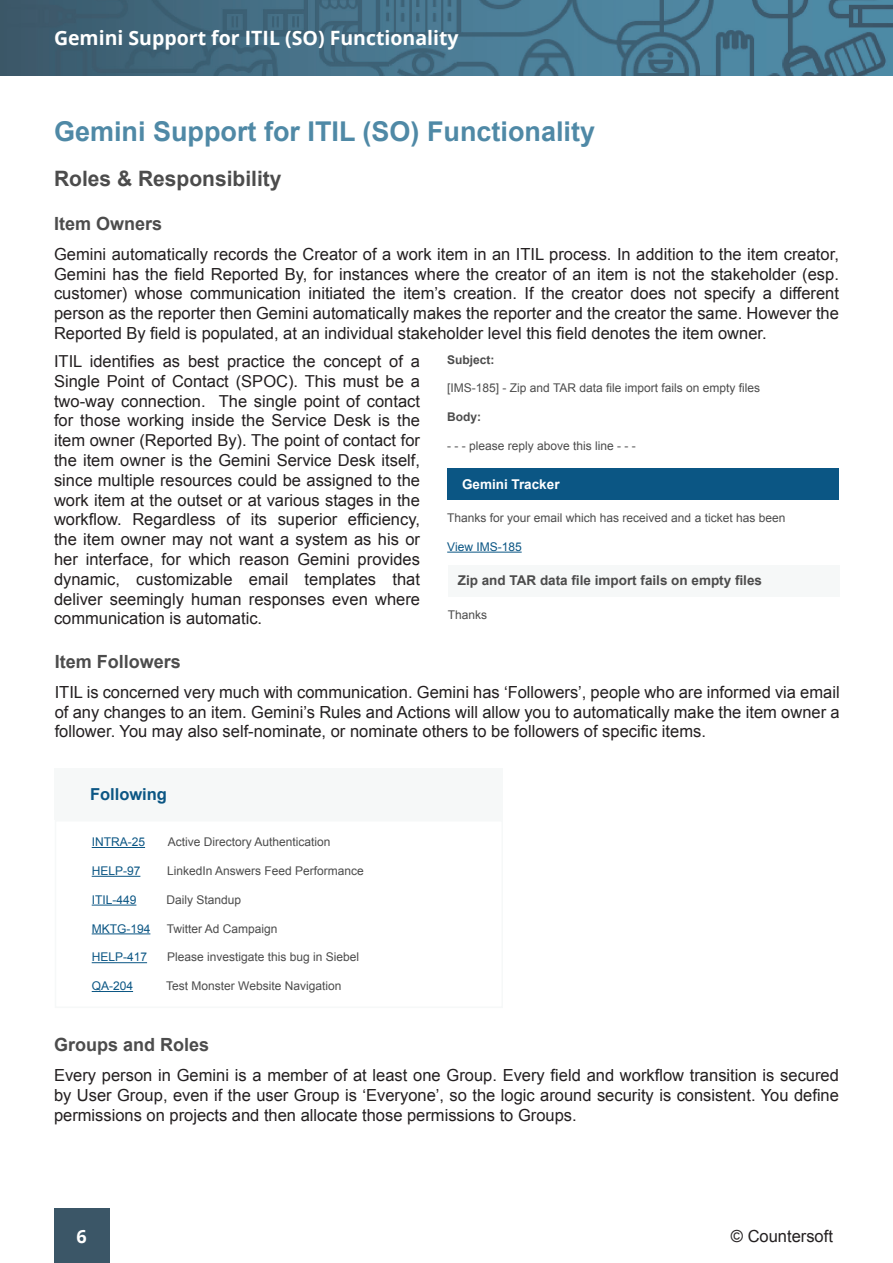
<style>
.page{position:relative;width:893px;height:1263px;background:#fff}
.page>*{position:absolute;margin:0;border:0;box-sizing:border-box;transform-origin:0 0}
.t1{font:700 27.3px "Arial";color:#4f89a6}
.t2{font:700 21.15px "Arial";color:#4c4c4c}
.t3{font:700 19.65px "Open Sans";color:#fff}
.t4{font:700 18.15px "Arial";color:#4c4c4c}
.t5{font:700 18.15px "Open Sans";color:#fff}
.t6{font:16.65px/19.8px "Arial";color:#231f20;text-align:justify}
.t7{font:16.5px/19.8px "Arial";color:#231f20;text-align:justify}
.t8{font:700 16.5px "Arial";color:#0b5684}
.t9{font:700 13.5px "Arial";color:#4c4c4c}
.t10{font:700 13.5px "Arial";color:#fff}
.t11{font:12px "Arial";color:#4c4c4c}
.t12{font:12px "Arial";color:#0b5684}
.t13{font:700 12px "Arial";color:#4c4c4c}
</style>
<div class="page">
<div style="left:54px;top:1209px;width:55px;height:54px;background:#3b5667"></div>
<img style="left:0;top:0;width:893px;height:75px">
<hr style="left:447px;top:552px;width:75px;height:1px;background:#0b5684">
<div style="left:447px;top:468px;width:392px;height:32px;background:#0b5684"></div>
<div style="left:448px;top:565px;width:392px;height:32px;background:#f6f8f8"></div>
<hr style="left:92px;top:847px;width:53px;height:1px;background:#0b5684">
<hr style="left:92px;top:876px;width:48px;height:1px;background:#0b5684">
<hr style="left:92px;top:905px;width:44px;height:1px;background:#0b5684">
<hr style="left:92px;top:933px;width:58px;height:1px;background:#0b5684">
<hr style="left:92px;top:962px;width:55px;height:1px;background:#0b5684">
<hr style="left:92px;top:991px;width:41px;height:1px;background:#0b5684">
<div style="left:55px;top:768px;width:448px;height:52px;background:#f6f8f8"></div>
<p class="t3" style="left:54px;top:24px;width:406px">Gemini Support for ITIL (SO) Functionality</p>
<h1 class="t1" style="left:54px;top:112px;width:543px">Gemini Support for ITIL (SO) Functionality</h1>
<p class="t2" style="left:54px;top:164px;width:229px">Roles &amp; Responsibility</p>
<p class="t4" style="left:54px;top:211px;width:110px">Item Owners</p>
<p class="t6" style="left:54px;top:244px;width:786px">Gemini automatically records the Creator of a work item in an ITIL process. In addition to the item creator, Gemini has the field Reported By, for instances where the creator of an item is not the stakeholder (esp. customer) whose communication initiated the item’s creation. If the creator does not specify a different person as the reporter then Gemini automatically makes the reporter and the creator the same. However the Reported By field is populated, at an individual stakeholder level this field denotes the item owner.</p>
<p class="t7" style="left:54px;top:351px;width:368px">ITIL identifies as best practice the concept of a Single Point of Contact (SPOC). This must be a two-way connection. The single point of contact for those working inside the Service Desk is the item owner (Reported By). The point of contact for the item owner is the Gemini Service Desk itself, since multiple resources could be assigned to the work item at the outset or at various stages in the workflow. Regardless of its superior efficiency, the item owner may not want a system as his or her interface, for which reason Gemini provides dynamic, customizable email templates that deliver seemingly human responses even where communication is automatic.</p>
<p class="t13" style="left:447px;top:351px;width:49px">Subject:</p>
<p class="t11" style="left:447px;top:380px;width:315px">[IMS-185] - Zip and TAR data file import fails on empty files</p>
<p class="t13" style="left:447px;top:409px;width:35px">Body:</p>
<p class="t11" style="left:447px;top:438px;width:190px">- - - please reply above this line - - -</p>
<p class="t10" style="left:462px;top:475px;width:99px">Gemini Tracker</p>
<p class="t11" style="left:447px;top:510px;width:340px">Thanks for your email which has received and a ticket has been</p>
<p class="t12" style="left:447px;top:538px;width:76px">View IMS-185</p>
<p class="t9" style="left:458px;top:571px;width:306px">Zip and TAR data file import fails on empty files</p>
<p class="t11" style="left:448px;top:606px;width:41px">Thanks</p>
<p class="t4" style="left:55px;top:648px;width:128px">Item Followers</p>
<p class="t6" style="left:55px;top:682px;width:786px">ITIL is concerned very much with communication. Gemini has ‘Followers’, people who are informed via email of any changes to an item. Gemini’s Rules and Actions will allow you to automatically make the item owner a follower. You may also self-nominate, or nominate others to be followers of specific items.</p>
<p class="t8" style="left:90px;top:782px;width:79px">Following</p>
<p class="t12" style="left:92px;top:834px;width:55px">INTRA-25</p>
<p class="t11" style="left:168px;top:834px;width:164px">Active Directory Authentication</p>
<p class="t12" style="left:92px;top:862px;width:50px">HELP-97</p>
<p class="t11" style="left:167px;top:862px;width:198px">LinkedIn Answers Feed Performance</p>
<p class="t12" style="left:92px;top:891px;width:46px">ITIL-449</p>
<p class="t11" style="left:166px;top:891px;width:76px">Daily Standup</p>
<p class="t12" style="left:92px;top:920px;width:60px">MKTG-194</p>
<p class="t11" style="left:167px;top:920px;width:112px">Twitter Ad Campaign</p>
<p class="t12" style="left:92px;top:949px;width:57px">HELP-417</p>
<p class="t11" style="left:167px;top:949px;width:194px">Please investigate this bug in Siebel</p>
<p class="t12" style="left:92px;top:978px;width:43px">QA-204</p>
<p class="t11" style="left:166px;top:978px;width:177px">Test Monster Website Navigation</p>
<p class="t4" style="left:54px;top:1032px;width:157px">Groups and Roles</p>
<p class="t6" style="left:54px;top:1065px;width:786px">Every person in Gemini is a member of at least one Group. Every field and workflow transition is secured by User Group, even if the user Group is ‘Everyone’, so the logic around security is consistent. You define permissions on projects and then allocate those permissions to Groups.</p>
<p class="t5" style="left:76px;top:1223px;width:12px">6</p>
<p class="t6" style="left:731px;top:1226px;width:104px">© Countersoft</p>
</div>
